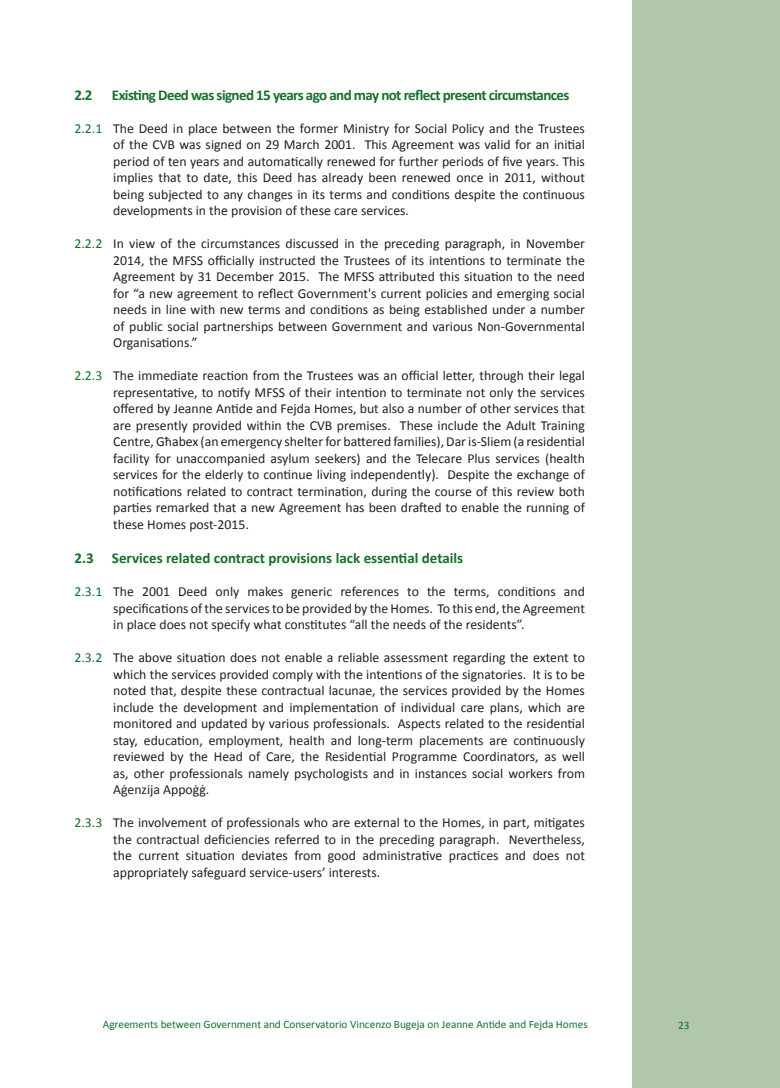
<style>
.page{position:relative;width:780px;height:1088px;background:#fff}
.page>*{position:absolute;margin:0;border:0;box-sizing:border-box;transform-origin:0 0}
.Heading_2{font:700 15px "Calibri";letter-spacing:-.04em;color:#176f2b}
.Heading_2-2{font:700 15px "Calibri";color:#176f2b}
.t1{font:13.75px/16.5px "Calibri";color:#231f20;text-align:justify}
.t2{font:11.25px "Calibri";color:#176f2b}
.s1{color:#176f2b}
</style>
<div class="page">
<div style="left:632px;top:0;width:148px;height:1088px;background:#b0c7aa"></div>
<p class="Heading_2" style="left:74px;top:84px;width:20px">2.2</p>
<p class="Heading_2" style="left:112px;top:84px;width:459px">Existing Deed was signed 15 years ago and may not reflect present circumstances</p>
<p class="t1" style="left:113px;top:120px;width:473px;text-indent:-39px"><span class="s1">2.2.1</span> The Deed in place between the former Ministry for Social Policy and the Trustees of the CVB was signed on 29 March 2001. This Agreement was valid for an initial period of ten years and automatically renewed for further periods of five years. This implies that to date, this Deed has already been renewed once in 2011, without being subjected to any changes in its terms and conditions despite the continuous developments in the provision of these care services.</p>
<p class="t1" style="left:113px;top:235px;width:473px;text-indent:-39px"><span class="s1">2.2.2</span> In view of the circumstances discussed in the preceding paragraph, in November 2014, the MFSS officially instructed the Trustees of its intentions to terminate the Agreement by 31 December 2015. The MFSS attributed this situation to the need for “a new agreement to reflect Government's current policies and emerging social needs in line with new terms and conditions as being established under a number of public social partnerships between Government and various Non-Governmental Organisations.”</p>
<p class="t1" style="left:113px;top:367px;width:473px;text-indent:-39px"><span class="s1">2.2.3</span> The immediate reaction from the Trustees was an official letter, through their legal representative, to notify MFSS of their intention to terminate not only the services offered by Jeanne Antide and Fejda Homes, but also a number of other services that are presently provided within the CVB premises. These include the Adult Training Centre, Għabex (an emergency shelter for battered families), Dar is-Sliem (a residential facility for unaccompanied asylum seekers) and the Telecare Plus services (health services for the elderly to continue living independently). Despite the exchange of notifications related to contract termination, during the course of this review both parties remarked that a new Agreement has been drafted to enable the running of these Homes post-2015.</p>
<p class="Heading_2-2" style="left:74px;top:548px;width:390px">2.3 Services related contract provisions lack essential details</p>
<p class="t1" style="left:113px;top:583px;width:473px;text-indent:-39px"><span class="s1">2.3.1</span> The 2001 Deed only makes generic references to the terms, conditions and specifications of the services to be provided by the Homes. To this end, the Agreement in place does not specify what constitutes “all the needs of the residents”.</p>
<p class="t1" style="left:113px;top:649px;width:473px;text-indent:-39px"><span class="s1">2.3.2</span> The above situation does not enable a reliable assessment regarding the extent to which the services provided comply with the intentions of the signatories. It is to be noted that, despite these contractual lacunae, the services provided by the Homes include the development and implementation of individual care plans, which are monitored and updated by various professionals. Aspects related to the residential stay, education, employment, health and long-term placements are continuously reviewed by the Head of Care, the Residential Programme Coordinators, as well as, other professionals namely psychologists and in instances social workers from Aġenzija Appoġġ.</p>
<p class="t1" style="left:113px;top:814px;width:473px;text-indent:-39px"><span class="s1">2.3.3</span> The involvement of professionals who are external to the Homes, in part, mitigates the contractual deficiencies referred to in the preceding paragraph. Nevertheless, the current situation deviates from good administrative practices and does not appropriately safeguard service-users’ interests.</p>
<p class="t2" style="left:103px;top:1016px;width:486px">Agreements between Government and Conservatorio Vincenzo Bugeja on Jeanne Antide and Fejda Homes</p>
<p class="t2" style="left:678px;top:1017px;width:13px">23</p>
</div>
